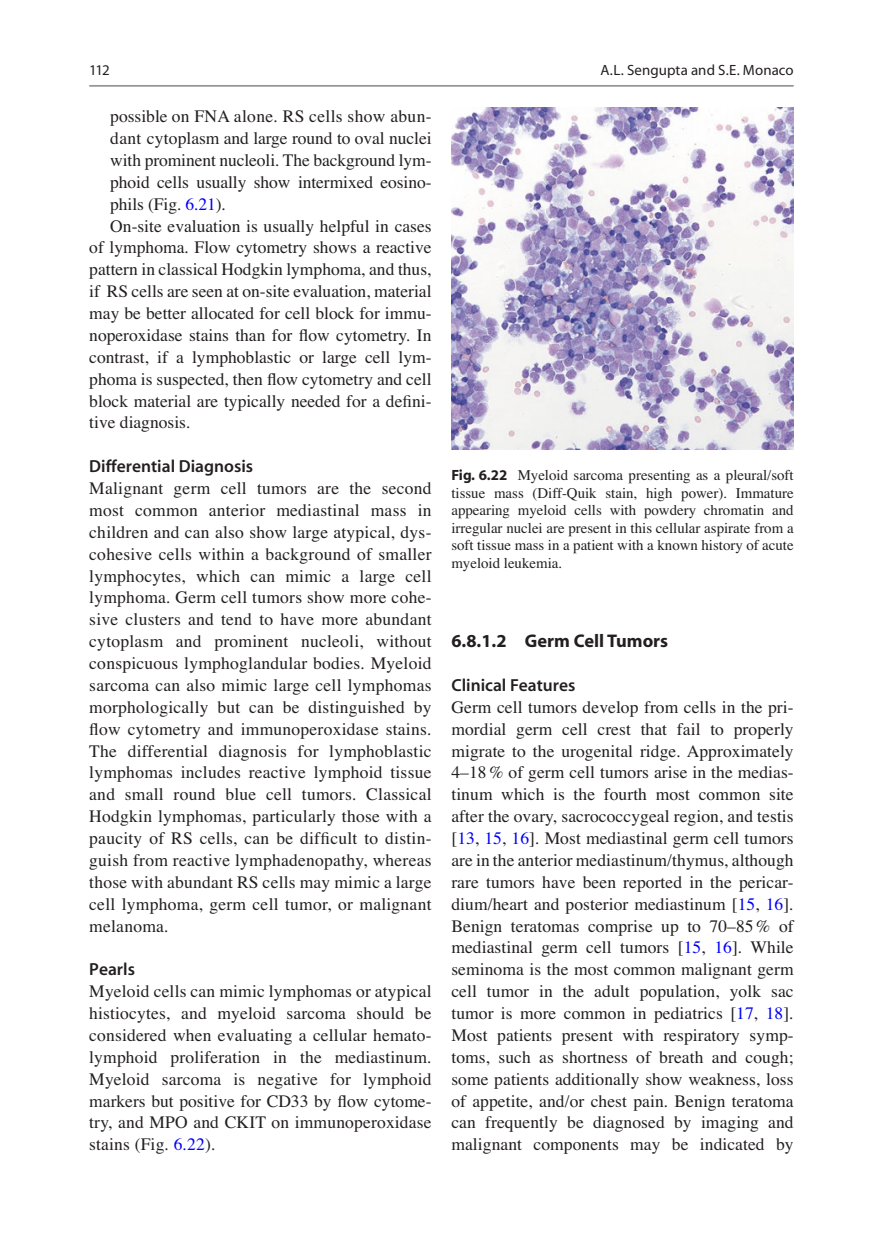
<style>
.page{position:relative;width:883px;height:1260px;background:#fff}
.page>*{position:absolute;margin:0;border:0;box-sizing:border-box;transform-origin:0 0}
.t1{font:700 18.38px "Yktyfs Myriad";color:#231f20}
.t2{font:17.5px/21.9px "Cyvjnj Times";color:#231f20;text-align:justify}
.t3{font:600 17.5px "Mypwng Myriad";color:#231f20}
.t4{font:17.5px "Cyvjnj Times";letter-spacing:.02em;color:#231f20}
.t5{font:14.88px/17.5px "Cyvjnj Times";color:#231f20;text-align:justify}
.t6{font:14.88px "Gnfwcv Myriad";letter-spacing:.005em;color:#231f20}
.t7{font:14.88px "Xvqsbh Myriad";color:#231f20}
.s1{color:#0000fa}
.s2{font-family:"Yktyfs Myriad";font-weight:700}
</style>
<div class="page">
<img style="left:451px;top:107px;width:343px;height:342px">
<hr style="left:89px;top:85px;width:705px;height:2px;background:#939598">
<p class="t7" style="left:89px;top:63px;width:22px">112</p>
<p class="t4" style="left:110px;top:109px;width:323px">possible on FNA alone. RS cells show abun-</p>
<p class="t2" style="left:110px;top:129px;width:323px">dant cytoplasm and large round to oval nuclei</p>
<p class="t2" style="left:110px;top:151px;width:323px">with prominent nucleoli. The background lym-</p>
<p class="t2" style="left:110px;top:173px;width:323px">phoid cells usually show intermixed eosino-</p>
<p class="t2" style="left:110px;top:194px;width:117px">phils (Fig. <span class="s1">6.21</span>).</p>
<p class="t2" style="left:110px;top:216px;width:323px">On-site evaluation is usually helpful in cases</p>
<p class="t2" style="left:89px;top:238px;width:344px">of lymphoma. Flow cytometry shows a reactive</p>
<p class="t2" style="left:89px;top:260px;width:344px">pattern in classical Hodgkin lymphoma, and thus,</p>
<p class="t2" style="left:89px;top:282px;width:344px">if RS cells are seen at on-site evaluation, material</p>
<p class="t2" style="left:89px;top:304px;width:344px">may be better allocated for cell block for immu-</p>
<p class="t2" style="left:89px;top:326px;width:344px">noperoxidase stains than for flow cytometry. In</p>
<p class="t2" style="left:89px;top:348px;width:344px">contrast, if a lymphoblastic or large cell lym-</p>
<p class="t2" style="left:89px;top:369px;width:344px">phoma is suspected, then flow cytometry and cell</p>
<p class="t2" style="left:89px;top:391px;width:344px">block material are typically needed for a defini-</p>
<p class="t2" style="left:89px;top:413px;width:103px">tive diagnosis.</p>
<p class="t3" style="left:89px;top:457px;width:165px">Differential Diagnosis</p>
<p class="t2" style="left:89px;top:479px;width:344px">Malignant germ cell tumors are the second most common anterior mediastinal mass in children and can also show large atypical, dys&shy;cohesive cells within a background of smaller lymphocytes, which can mimic a large cell lymphoma. Germ cell tumors show more cohe&shy;sive clusters and tend to have more abundant cytoplasm and prominent nucleoli, without conspicuous lymphoglandular bodies. Myeloid sarcoma can also mimic large cell lymphomas morphologically but can be distinguished by flow cytometry and immunoperoxidase stains.<br>The differential diagnosis for lymphoblastic lymphomas includes reactive lymphoid tissue and small round blue cell tumors. Classical Hodgkin lymphomas, particularly those with a paucity of RS cells, can be difficult to distin&shy;guish from reactive lymphadenopathy, whereas those with abundant RS cells may mimic a large cell lymphoma, germ cell tumor, or malignant melanoma.</p>
<p class="t3" style="left:89px;top:961px;width:47px">Pearls</p>
<p class="t2" style="left:89px;top:982px;width:344px">Myeloid cells can mimic lymphomas or atypical histiocytes, and myeloid sarcoma should be considered when evaluating a cellular hemato&shy;lymphoid proliferation in the mediastinum.<br>Myeloid sarcoma is negative for lymphoid markers but positive for CD33 by flow cytome&shy;try, and MPO and CKIT on immunoperoxidase stains (Fig. <span class="s1">6.22</span>).</p>
<p class="t6" style="left:600px;top:63px;width:195px">A.L. Sengupta and S.E. Monaco</p>
<p class="t5" style="left:451px;top:468px;width:344px"><span class="s2">Fig. 6.22</span> Myeloid sarcoma presenting as a pleural/soft tissue mass (Diff-Quik stain, high power). Immature appearing myeloid cells with powdery chromatin and irregular nuclei are present in this cellular aspirate from a soft tissue mass in a patient with a known history of acute myeloid leukemia.</p>
<p class="t1" style="left:451px;top:632px;width:218px">6.8.1.2 Germ Cell Tumors</p>
<p class="t3" style="left:451px;top:676px;width:126px">Clinical Features</p>
<p class="t2" style="left:451px;top:698px;width:344px">Germ cell tumors develop from cells in the pri&shy;mordial germ cell crest that fail to properly migrate to the urogenital ridge. Approximately 4–18% of germ cell tumors arise in the medias&shy;tinum which is the fourth most common site after the ovary, sacrococcygeal region, and testis [<span class="s1">13</span>, <span class="s1">15</span>, <span class="s1">16</span>]. Most mediastinal germ cell tumors are in the anterior mediastinum/thymus, although rare tumors have been reported in the pericar&shy;dium/heart and posterior mediastinum [<span class="s1">15</span>, <span class="s1">16</span>].<br>Benign teratomas comprise up to 70–85% of mediastinal germ cell tumors [<span class="s1">15</span>, <span class="s1">16</span>]. While seminoma is the most common malignant germ cell tumor in the adult population, yolk sac tumor is more common in pediatrics [<span class="s1">17</span>, <span class="s1">18</span>].<br>Most patients present with respiratory symp&shy;toms, such as shortness of breath and cough; some patients additionally show weakness, loss of appetite, and/or chest pain. Benign teratoma can frequently be diagnosed by imaging and malignant components may be indicated by</p>
</div>
